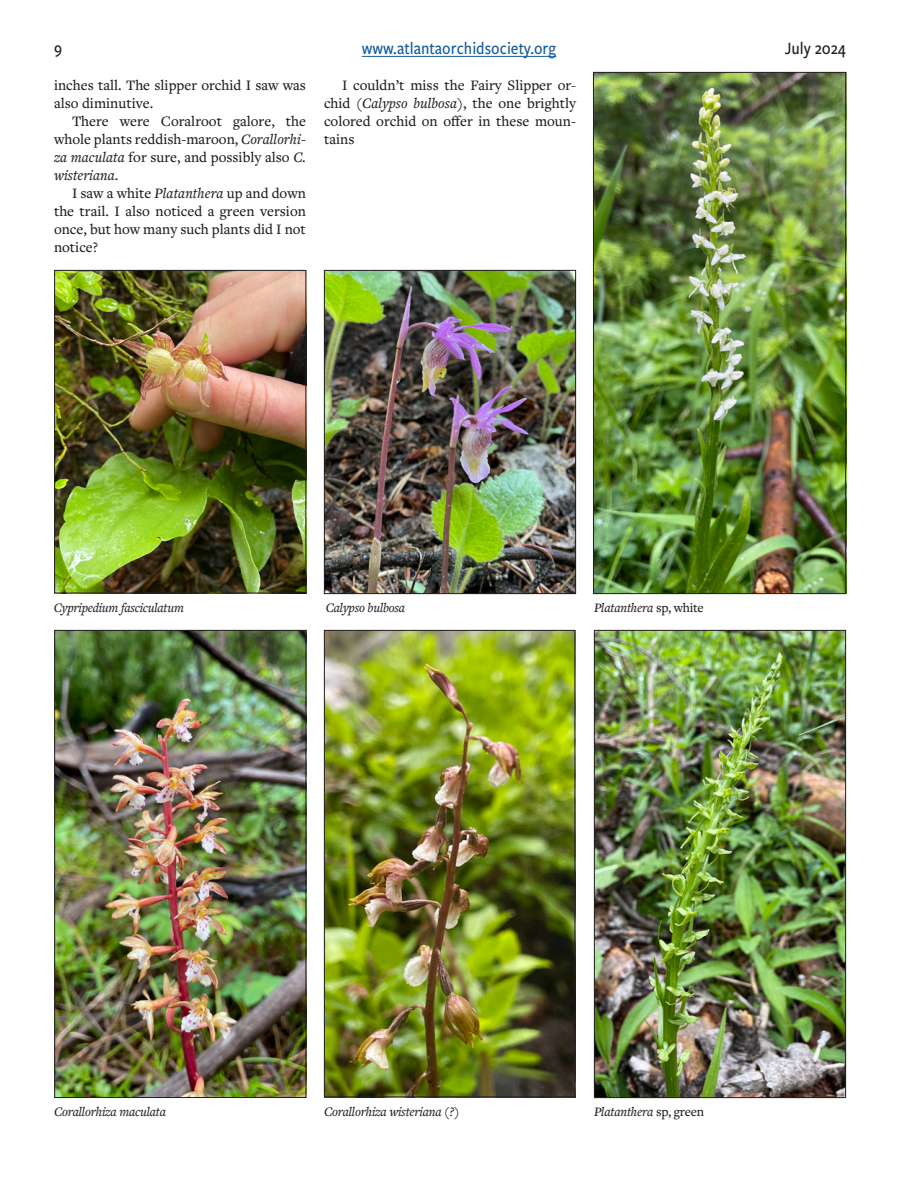
<style>
.page{position:relative;width:918px;height:1188px;background:#fff}
.page>*{position:absolute;margin:0;border:0;box-sizing:border-box;transform-origin:0 0}
.t1{font:500 18px "Freight Sans Cnd Pro";color:#175d9e}
.t2{font:500 18px "Freight Sans Cnd Pro";color:#231f20}
.text{font:500 15px/18px "Freight Text Pro";color:#231f20;text-align:justify}
.t3{font:italic 500 13.5px "Freight Text Pro";letter-spacing:-.02em;color:#231f20}
.s1{font-style:italic}
.s2{font-style:normal}
</style>
<div class="page">
<hr style="left:362px;top:56px;width:194px;height:1px;background:#175d9e">
<img style="left:56px;top:632px;width:248px;height:464px">
<div style="left:54px;top:630px;width:252px;height:468px;border:1px solid #231f20"></div>
<img style="left:326px;top:632px;width:247px;height:463px">
<div style="left:324px;top:630px;width:251px;height:467px;border:1px solid #231f20"></div>
<img style="left:326px;top:272px;width:248px;height:320px">
<div style="left:324px;top:270px;width:252px;height:324px;border:1px solid #231f20"></div>
<img style="left:56px;top:272px;width:248px;height:319px">
<div style="left:54px;top:270px;width:252px;height:323px;border:1px solid #231f20"></div>
<img style="left:596px;top:632px;width:248px;height:464px">
<div style="left:594px;top:630px;width:252px;height:468px;border:1px solid #231f20"></div>
<img style="left:595px;top:74px;width:249px;height:518px">
<div style="left:593px;top:72px;width:253px;height:522px;border:1px solid #231f20"></div>
<p class="t2" style="left:54px;top:36px;width:9px">9</p>
<p class="t1" style="left:362px;top:36px;width:196px">www.atlantaorchidsociety.org</p>
<p class="t2" style="left:785px;top:36px;width:63px">July 2024</p>
<p class="text" style="left:54px;top:76px;width:253px">inches tall. The slipper orchid I saw was also diminutive.</p>
<p class="text" style="left:54px;top:112px;width:254px;text-indent:18px">There were Coralroot galore, the whole plants reddish-maroon, <span class="s1">Corallorhi&shy;za maculata</span> for sure, and possibly also <span class="s1">C. wisteriana</span>.</p>
<p class="text" style="left:54px;top:184px;width:254px;text-indent:18px">I saw a white <span class="s1">Platanthera</span> up and down the trail. I also noticed a green version once, but how many such plants did I not notice?</p>
<p class="text" style="left:324px;top:76px;width:254px;text-indent:18px">I couldn’t miss the Fairy Slipper or&shy;chid (<span class="s1">Calypso bulbosa</span>), the one brightly colored orchid on offer in these moun&shy;tains</p>
<p class="t3" style="left:54px;top:599px;width:132px">Cypripedium fasciculatum</p>
<p class="t3" style="left:326px;top:599px;width:81px">Calypso bulbosa</p>
<p class="t3" style="left:594px;top:599px;width:111px">Platanthera <span class="s2">sp, white</span></p>
<p class="t3" style="left:54px;top:1103px;width:114px">Corallorhiza maculata</p>
<p class="t3" style="left:324px;top:1103px;width:137px">Corallorhiza wisteriana (?)</p>
<p class="t3" style="left:594px;top:1103px;width:112px">Platanthera <span class="s2">sp, green</span></p>
</div>
